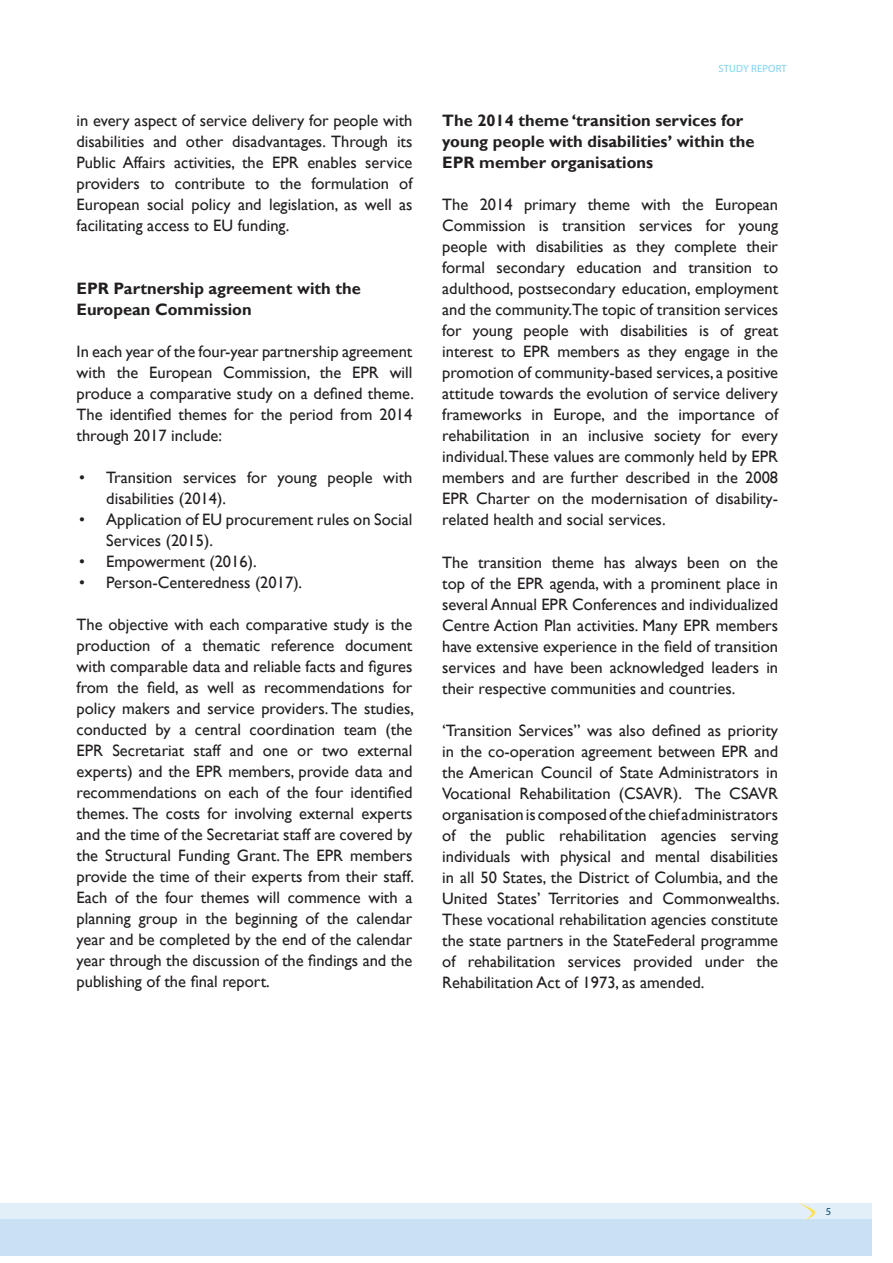
<style>
.page{position:relative;width:893px;height:1263px;background:#fff}
.page>*{position:absolute;margin:0;border:0;box-sizing:border-box;transform-origin:0 0}
.t1{font:16.5px/21px "Gill Sans";color:#231f20;text-align:justify}
.t2{font:700 16.5px/21px "Gill Sans";color:#231f20}
.t3{font:10.5px "Myriad Pro";letter-spacing:.02em;color:#7ed0ed}
.t4{font:10.5px "Myriad Pro";color:#034165}
</style>
<div class="page">
<div style="left:0;top:1203px;width:872px;height:16px;background:#e3eff8"></div>
<div style="left:0;top:1219px;width:872px;height:36px;background:#cae1f3"></div>
<svg style="left:800px;top:1203px;width:16px;height:17px"></svg>
<p class="t1" style="left:77px;top:110px;width:337px">in every aspect of service delivery for people with disabilities and other disadvantages. Through its Public Affairs activities, the EPR enables service providers to contribute to the formulation of European social policy and legislation, as well as facilitating access to EU funding.</p>
<p class="t2" style="left:77px;top:279px;width:286px">EPR Partnership agreement with the<br>European Commission</p>
<p class="t1" style="left:77px;top:341px;width:339px">In each year of the four-year partnership agreement with the European Commission, the EPR will produce a comparative study on a defined theme.<br>The identified themes for the period from 2014 through 2017 include:</p>
<p class="t1" style="left:106px;top:468px;width:308px;text-indent:-27px">• Transition services for young people with disabilities (2014).</p>
<p class="t1" style="left:106px;top:510px;width:308px;text-indent:-27px">• Application of EU procurement rules on Social<br>Services (2015).</p>
<p class="t1" style="left:79px;top:552px;width:179px">• Empowerment (2016).</p>
<p class="t1" style="left:79px;top:573px;width:224px">• Person-Centeredness (2017).</p>
<p class="t1" style="left:77px;top:615px;width:339px">The objective with each comparative study is the production of a thematic reference document with comparable data and reliable facts and figures from the field, as well as recommendations for policy makers and service providers. The studies, conducted by a central coordination team (the EPR Secretariat staff and one or two external experts) and the EPR members, provide data and recommendations on each of the four identified themes. The costs for involving external experts and the time of the Secretariat staff are covered by the Structural Funding Grant. The EPR members provide the time of their experts from their staff.<br>Each of the four themes will commence with a planning group in the beginning of the calendar year and be completed by the end of the calendar year through the discussion of the findings and the publishing of the final report.</p>
<p class="t3" style="left:718px;top:62px;width:70px">STUDY REPORT</p>
<p class="t2" style="left:442px;top:111px;width:314px">The 2014 theme ‘transition services for young people with disabilities’ within the<br>EPR member organisations</p>
<p class="t1" style="left:442px;top:195px;width:337px">The 2014 primary theme with the European Commission is transition services for young people with disabilities as they complete their formal secondary education and transition to adulthood, postsecondary education, employment and the community.The topic of transition services for young people with disabilities is of great interest to EPR members as they engage in the promotion of community-based services, a positive attitude towards the evolution of service delivery frameworks in Europe, and the importance of rehabilitation in an inclusive society for every individual.These values are commonly held by EPR members and are further described in the 2008<br>EPR Charter on the modernisation of disability&shy;related health and social services.</p>
<p class="t1" style="left:442px;top:552px;width:337px">The transition theme has always been on the top of the EPR agenda, with a prominent place in several Annual EPR Conferences and individualized Centre Action Plan activities. Many EPR members have extensive experience in the field of transition services and have been acknowledged leaders in their respective communities and countries.</p>
<p class="t1" style="left:442px;top:720px;width:339px">‘Transition Services” was also defined as priority in the co-operation agreement between EPR and the American Council of State Administrators in Vocational Rehabilitation (CSAVR). The CSAVR organisation is composed of the chief administrators of the public rehabilitation agencies serving individuals with physical and mental disabilities in all 50 States, the District of Columbia, and the United States’ Territories and Commonwealths.<br>These vocational rehabilitation agencies constitute the state partners in the StateFederal programme of rehabilitation services provided under the Rehabilitation Act of 1973, as amended.</p>
<p class="t4" style="left:826px;top:1204px;width:7px">5</p>
</div>
